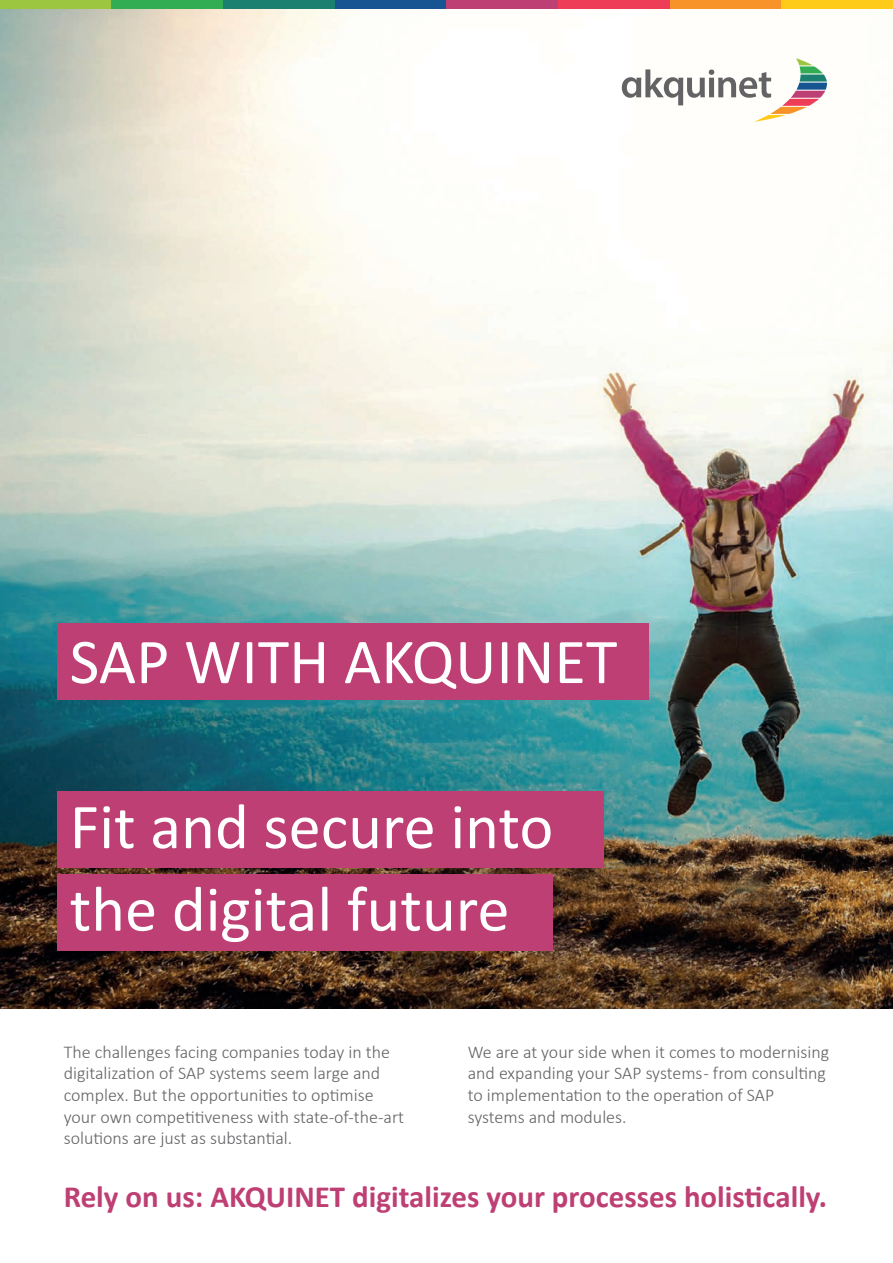
<style>
.page{position:relative;width:893px;height:1263px;background:#fff}
.page>*{position:absolute;margin:0;border:0;box-sizing:border-box;transform-origin:0 0}
.t1{font:64.5px "Calibri";color:#fff}
.t2{font:700 30.9px "Calibri";color:#be3f73}
.t3{font:300 18px/21.6px "Calibri";color:#636366}
</style>
<div class="page">
<img style="left:0;top:9px;width:893px;height:999px">
<div style="left:0;top:0;width:112px;height:9px;background:#9cc540"></div>
<div style="left:112px;top:0;width:111px;height:9px;background:#32ad54"></div>
<div style="left:223px;top:0;width:112px;height:9px;background:#1b806f"></div>
<div style="left:335px;top:0;width:111px;height:9px;background:#165591"></div>
<div style="left:446px;top:0;width:112px;height:9px;background:#be3f73"></div>
<div style="left:558px;top:0;width:112px;height:9px;background:#ee3d56"></div>
<div style="left:670px;top:0;width:111px;height:9px;background:#f79328"></div>
<div style="left:781px;top:0;width:112px;height:9px;background:#fecb1b"></div>
<svg style="left:622px;top:58px;width:205px;height:64px"></svg>
<div style="left:57px;top:623px;width:591px;height:77px;background:#be3f73"></div>
<div style="left:57px;top:791px;width:547px;height:77px;background:#be3f73"></div>
<div style="left:57px;top:874px;width:496px;height:77px;background:#be3f73"></div>
<p class="t1" style="left:70px;top:617px;width:549px">SAP WITH AKQUINET</p>
<p class="t1" style="left:70px;top:782px;width:485px">Fit and secure into</p>
<p class="t1" style="left:70px;top:864px;width:441px">the digital future</p>
<p class="t3" style="left:468px;top:1041px;width:363px">We are at your side when it comes to modernising and expanding your SAP systems - from consulting to implementation to the operation of SAP systems and modules.</p>
<p class="t3" style="left:64px;top:1041px;width:342px">The challenges facing companies today in the digitalization of SAP systems seem large and complex. But the opportunities to optimise your own competitiveness with state-of-the-art solutions are just as substantial.</p>
<p class="t2" style="left:64px;top:1175px;width:765px">Rely on us: AKQUINET digitalizes your processes holistically.</p>
</div>
